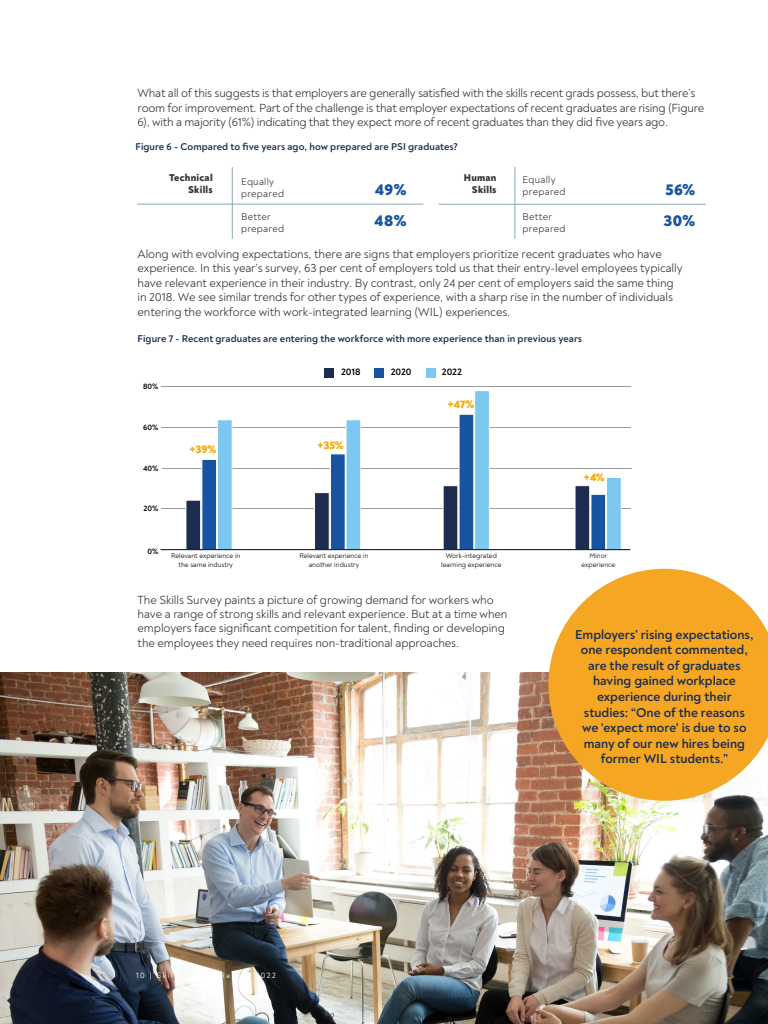
<style>
.page{position:relative;width:768px;height:1024px;background:#fff}
.page>*{position:absolute;margin:0;border:0;box-sizing:border-box;transform-origin:0 0}
.t1{font:800 16px/30.9px "Noah Text";letter-spacing:.025em;color:#1954a1}
.t2{font:700 13px/15.6px "Noah Text";color:#1b2e50;text-align:center}
.t3{font:12px/14.4px "Noah Text";letter-spacing:-.01em;color:#373738}
.t4{font:800 11.1px "Noah Grotesque";color:#f4a800}
.t5{font:700 10px "Noah Text";letter-spacing:.005em;color:#1b2e50}
.t6{font:10px/12px "Noah Text";letter-spacing:.025em;color:#373738}
.t7{font:800 10px/12px "Noah Text";letter-spacing:.025em;color:#373738;text-align:right}
.t8{font:700 9.7px "Noah Text";color:#000}
.t9{font:8px "Noah Grotesque";letter-spacing:.2em;color:#fff}
.t10{font:700 8px "Noah Text";color:#000}
.t11{font:7px/8.4px "Noah Text";color:#000;text-align:center}
</style>
<div class="page">
<img style="left:0;top:672px;width:768px;height:352px">
<hr style="left:137px;top:204px;width:286px;height:1px;background:#8ba9b0">
<hr style="left:232px;top:167px;width:1px;height:72px;background:#8ba9b0">
<hr style="left:439px;top:204px;width:267px;height:1px;background:#8ba9b0">
<hr style="left:514px;top:167px;width:1px;height:72px;background:#8ba9b0">
<hr style="left:161px;top:427px;width:469px;height:1px;background:#9d9c9c">
<hr style="left:162px;top:468px;width:469px;height:1px;background:#9d9c9c">
<hr style="left:161px;top:508px;width:469px;height:1px;background:#9d9c9c">
<div style="left:443px;top:485px;width:15px;height:65px;background:#1e2c51"></div>
<div style="left:459px;top:414px;width:15px;height:136px;background:#1753a1;border:1px solid #fff"></div>
<div style="left:474px;top:390px;width:16px;height:160px;background:#7cc8f1;border:1px solid #fff"></div>
<div style="left:314px;top:492px;width:16px;height:58px;background:#1e2c51;border:1px solid #fff"></div>
<div style="left:330px;top:454px;width:15px;height:96px;background:#1753a1;border:1px solid #fff"></div>
<div style="left:346px;top:420px;width:15px;height:130px;background:#7cc8f1;border:1px solid #fff"></div>
<div style="left:186px;top:500px;width:15px;height:50px;background:#1e2c51;border:1px solid #fff"></div>
<div style="left:202px;top:459px;width:15px;height:91px;background:#1753a1;border:1px solid #fff"></div>
<div style="left:217px;top:420px;width:15px;height:130px;background:#7cc8f1;border:1px solid #fff"></div>
<div style="left:575px;top:485px;width:15px;height:65px;background:#1e2c51;border:1px solid #fff"></div>
<div style="left:591px;top:494px;width:15px;height:56px;background:#1753a1;border:1px solid #fff"></div>
<div style="left:606px;top:477px;width:16px;height:73px;background:#7cc8f1;border:1px solid #fff"></div>
<div style="left:325px;top:368px;width:9px;height:9px;background:#1e2c51"></div>
<div style="left:375px;top:368px;width:9px;height:9px;background:#1753a1"></div>
<div style="left:426px;top:368px;width:9px;height:9px;background:#7cc8f1"></div>
<hr style="left:161px;top:386px;width:469px;height:1px;background:#9d9c9c">
<hr style="left:161px;top:549px;width:469px;height:1px;background:#000">
<svg style="left:548px;top:569px;width:220px;height:232px;background:#f1af43"></svg>
<p class="t3" style="left:138px;top:86px;width:568px">What all of this suggests is that employers are generally satisfied with the skills recent grads possess, but there’s room for improvement. Part of the challenge is that employer expectations of recent graduates are rising (Figure<br>6), with a majority (61%) indicating that they expect more of recent graduates than they did five years ago.</p>
<p class="t5" style="left:135px;top:140px;width:324px">Figure 6 - Compared to five years ago, how prepared are PSI graduates?</p>
<p class="t7" style="left:169px;top:171px;width:45px">Technical<br>Skills</p>
<p class="t7" style="left:464px;top:171px;width:34px">Human<br>Skills</p>
<p class="t6" style="left:241px;top:175px;width:44px">Equally prepared</p>
<p class="t6" style="left:241px;top:211px;width:44px">Better prepared</p>
<h1 class="t1" style="left:375px;top:174px;width:33px">49%<br>48%</h1>
<p class="t6" style="left:523px;top:174px;width:44px">Equally prepared</p>
<p class="t6" style="left:523px;top:211px;width:44px">Better prepared</p>
<h1 class="t1" style="left:664px;top:174px;width:33px">56%<br>30%</h1>
<p class="t3" style="left:138px;top:247px;width:546px">Along with evolving expectations, there are signs that employers prioritize recent graduates who have experience. In this year’s survey, 63 per cent of employers told us that their entry-level employees typically have relevant experience in their industry. By contrast, only 24 per cent of employers said the same thing in 2018. We see similar trends for other types of experience, with a sharp rise in the number of individuals entering the workforce with work-integrated learning (WIL) experiences.</p>
<p class="t5" style="left:138px;top:333px;width:446px">Figure 7 - Recent graduates are entering the workforce with more experience than in previous years</p>
<p class="t10" style="left:143px;top:382px;width:17px">80%</p>
<p class="t10" style="left:143px;top:423px;width:17px">60%</p>
<p class="t10" style="left:143px;top:463px;width:17px">40%</p>
<p class="t10" style="left:144px;top:504px;width:16px">20%</p>
<p class="t8" style="left:341px;top:366px;width:21px">2018</p>
<p class="t8" style="left:391px;top:366px;width:22px">2020</p>
<p class="t8" style="left:442px;top:366px;width:21px">2022</p>
<p class="t4" style="left:190px;top:442px;width:28px">+39%</p>
<p class="t4" style="left:318px;top:438px;width:28px">+35%</p>
<p class="t4" style="left:448px;top:397px;width:28px">+47%</p>
<p class="t10" style="left:148px;top:546px;width:12px">0%</p>
<p class="t11" style="left:171px;top:552px;width:71px">Relevant experience in the same industry</p>
<p class="t11" style="left:299px;top:552px;width:71px">Relevant experience in another industry</p>
<p class="t11" style="left:441px;top:552px;width:62px">Work-integrated learning experience</p>
<p class="t3" style="left:138px;top:592px;width:371px">The Skills Survey paints a picture of growing demand for workers who have a range of strong skills and relevant experience. But at a time when employers face significant competition for talent, finding or developing the employees they need requires non-traditional approaches.</p>
<p class="t4" style="left:584px;top:470px;width:22px">+4%</p>
<p class="t11" style="left:581px;top:552px;width:35px">Minor experience</p>
<p class="t2" style="left:575px;top:626px;width:180px">Employers’ rising expectations, one respondent commented, are the result of graduates having gained workplace experience during their studies: “One of the reasons we 'expect more' is due to so many of our new hires being former WIL students.”</p>
<p class="t9" style="left:136px;top:971px;width:141px">10 | Skills Survey Report 2022</p>
</div>
